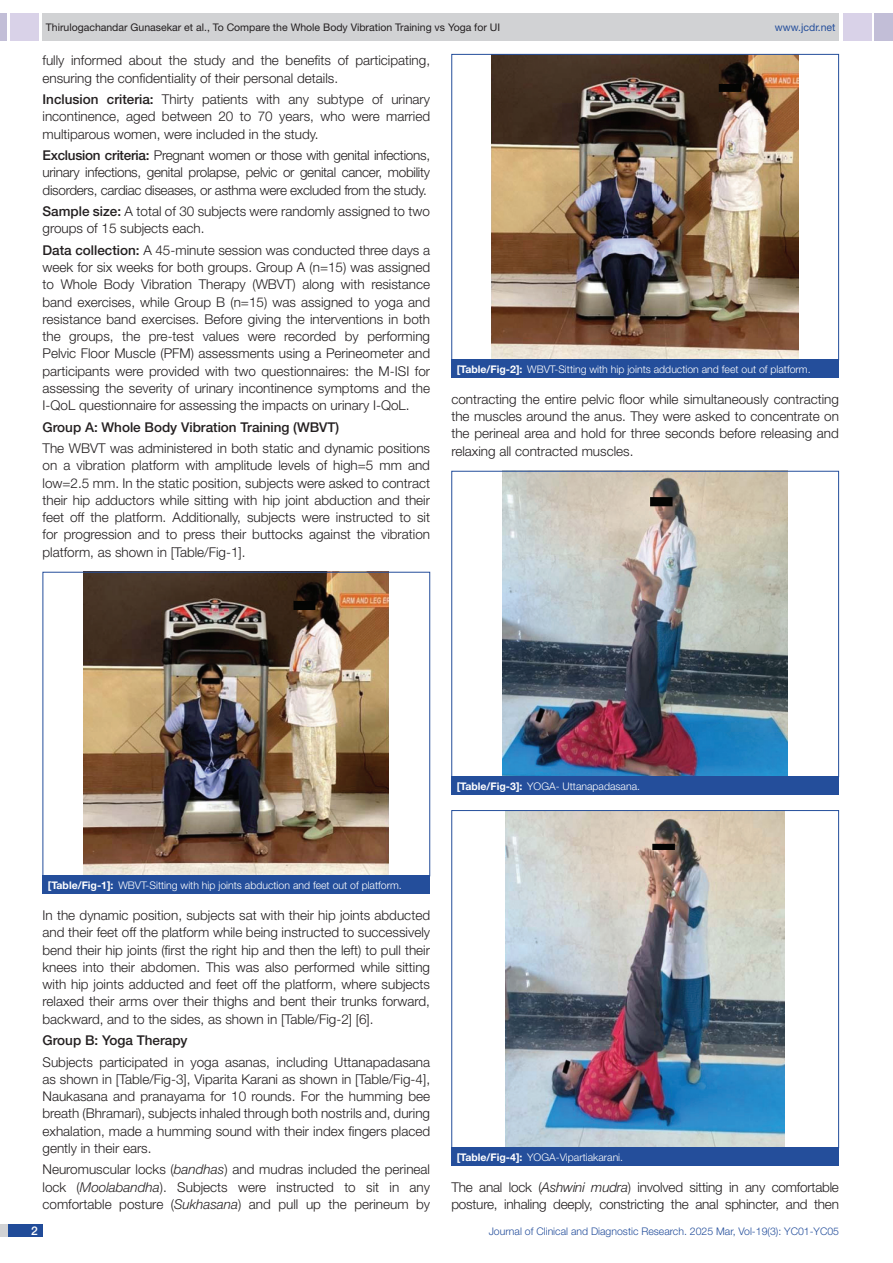
<style>
.page{position:relative;width:893px;height:1263px;background:#fff}
.page>*{position:absolute;margin:0;border:0;box-sizing:border-box;transform-origin:0 0}
.Body_text{font:300 13.5px/17.2px "Helvetica Neue";color:#231f20;text-align:justify}
.Body_text-2{font:500 13.5px "Helvetica Neue";color:#231f20}
.t1{font:500 12px "Helvetica Neue";color:#fff}
.TABLE_FIG{font:300 10.5px "Helvetica Neue";color:#fff}
.t2{font:10.5px "Helvetica Neue";color:#231f20}
.t3{font:300 10.5px "Helvetica Neue";color:#244e9b}
.t4{font:10.5px "Helvetica Neue";color:#244e9b}
.s1{font-weight:500}
.s2{font-weight:700}
.s3{font-style:italic}
</style>
<div class="page">
<div style="left:0;top:13px;width:7px;height:28px;background:#c2bed7"></div>
<div style="left:10px;top:13px;width:29px;height:28px;background:#d9d2e8"></div>
<div style="left:43px;top:13px;width:796px;height:28px;background:#d1d2d4"></div>
<div style="left:875px;top:13px;width:18px;height:28px;background:#c2bed7"></div>
<div style="left:843px;top:13px;width:29px;height:28px;background:#d9d2e8"></div>
<div style="left:0;top:1224px;width:43px;height:13px;background:#d1d2d4"></div>
<div style="left:8px;top:1224px;width:35px;height:13px;background:#214c99"></div>
<img style="left:84px;top:574px;width:305px;height:300px">
<div style="left:43px;top:572px;width:387px;height:304px;border:1px solid #244e9b"></div>
<div style="left:43px;top:875px;width:387px;height:19px;background:#244e9b"></div>
<img style="left:492px;top:56px;width:306px;height:302px">
<div style="left:451px;top:359px;width:388px;height:19px;background:#244e9b"></div>
<img style="left:503px;top:473px;width:284px;height:302px">
<div style="left:451px;top:776px;width:388px;height:19px;background:#244e9b"></div>
<img style="left:506px;top:812px;width:278px;height:334px">
<div style="left:451px;top:1147px;width:388px;height:19px;background:#244e9b"></div>
<p class="t2" style="left:46px;top:21px;width:456px">Thirulogachandar Gunasekar et al., To Compare the Whole Body Vibration Training vs Yoga for UI</p>
<p class="t4" style="left:775px;top:21px;width:62px">www.jcdr.net</p>
<p class="Body_text" style="left:43px;top:51px;width:389px;line-height:18px">fully informed about the study and the benefits of participating, ensuring the confidentiality of their personal details.</p>
<p class="Body_text" style="left:43px;top:90px;width:389px"><span class="s1">Inclusion criteria:</span> Thirty patients with any subtype of urinary incontinence, aged between 20 to 70 years, who were married multiparous women, were included in the study.</p>
<p class="Body_text" style="left:43px;top:146px;width:389px"><span class="s1">Exclusion criteria:</span> Pregnant women or those with genital infections, urinary infections, genital prolapse, pelvic or genital cancer, mobility disorders, cardiac diseases, or asthma were excluded from the study.</p>
<p class="Body_text" style="left:43px;top:202px;width:389px"><span class="s1">Sample size:</span> A total of 30 subjects were randomly assigned to two groups of 15 subjects each.</p>
<p class="Body_text" style="left:43px;top:241px;width:389px"><span class="s1">Data collection:</span> A 45-minute session was conducted three days a week for six weeks for both groups. Group A (n=15) was assigned to Whole Body Vibration Therapy (WBVT) along with resistance band exercises, while Group B (n=15) was assigned to yoga and resistance band exercises. Before giving the interventions in both the groups, the pre-test values were recorded by performing Pelvic Floor Muscle (PFM) assessments using a Perineometer and participants were provided with two questionnaires: the M-ISI for assessing the severity of urinary incontinence symptoms and the I-QoL questionnaire for assessing the impacts on urinary I-QoL.</p>
<p class="Body_text-2" style="left:43px;top:419px;width:298px">Group A: Whole Body Vibration Training (WBVT)</p>
<p class="Body_text" style="left:43px;top:439px;width:389px">The WBVT was administered in both static and dynamic positions on a vibration platform with amplitude levels of high=5 mm and low=2.5 mm. In the static position, subjects were asked to contract their hip adductors while sitting with hip joint abduction and their feet off the platform. Additionally, subjects were instructed to sit for progression and to press their buttocks against the vibration platform, as shown in [Table/Fig-1].</p>
<p class="TABLE_FIG" style="left:457px;top:363px;width:355px"><span class="s2">[Table/Fig-2]:</span> WBVT-Sitting with hip joints adduction and feet out of platform.</p>
<p class="Body_text" style="left:451px;top:390px;width:389px">contracting the entire pelvic floor while simultaneously contracting the muscles around the anus. They were asked to concentrate on the perineal area and hold for three seconds before releasing and relaxing all contracted muscles.</p>
<p class="TABLE_FIG" style="left:457px;top:780px;width:185px"><span class="s2">[Table/Fig-3]:</span> YOGA- Uttanapadasana.</p>
<p class="TABLE_FIG" style="left:48px;top:879px;width:355px"><span class="s2">[Table/Fig-1]:</span> WBVT-Sitting with hip joints abduction and feet out of platform.</p>
<p class="Body_text" style="left:43px;top:906px;width:389px">In the dynamic position, subjects sat with their hip joints abducted and their feet off the platform while being instructed to successively bend their hip joints (first the right hip and then the left) to pull their knees into their abdomen. This was also performed while sitting with hip joints adducted and feet off the platform, where subjects relaxed their arms over their thighs and bent their trunks forward, backward, and to the sides, as shown in [Table/Fig-2] [6].</p>
<p class="Body_text-2" style="left:43px;top:1032px;width:147px">Group B: Yoga Therapy</p>
<p class="Body_text" style="left:43px;top:1053px;width:389px">Subjects participated in yoga asanas, including Uttanapadasana as shown in [Table/Fig-3], Viparita Karani as shown in [Table/Fig-4], Naukasana and pranayama for 10 rounds. For the humming bee breath (Bhramari), subjects inhaled through both nostrils and, during exhalation, made a humming sound with their index fingers placed gently in their ears.</p>
<p class="Body_text" style="left:43px;top:1160px;width:389px">Neuromuscular locks (<span class="s3">bandhas</span>) and mudras included the perineal lock (<span class="s3">Moolabandha</span>). Subjects were instructed to sit in any comfortable posture (<span class="s3">Sukhasana</span>) and pull up the perineum by</p>
<p class="TABLE_FIG" style="left:457px;top:1151px;width:168px"><span class="s2">[Table/Fig-4]:</span> YOGA-Vipartiakarani.</p>
<p class="Body_text" style="left:451px;top:1178px;width:389px">The anal lock (<span class="s3">Ashwini mudra</span>) involved sitting in any comfortable posture, inhaling deeply, constricting the anal sphincter, and then</p>
<p class="t1" style="left:31px;top:1223px;width:8px">2</p>
<p class="t3" style="left:489px;top:1225px;width:352px">Journal of Clinical and Diagnostic Research. 2025 Mar, Vol-19(3): YC01-YC05</p>
</div>
